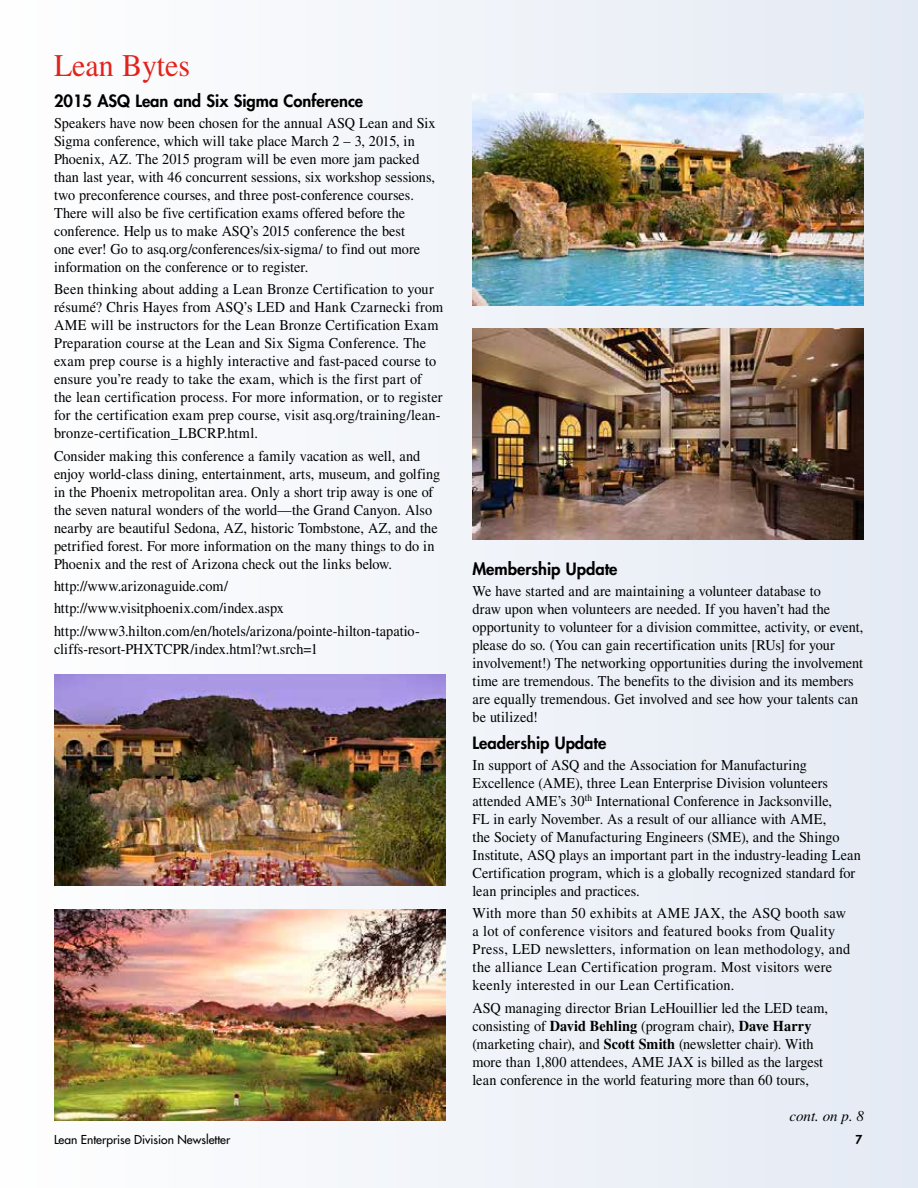
<style>
.page{position:relative;width:918px;height:1188px;background:#f1f4f9}
.page>*{position:absolute;margin:0;border:0;box-sizing:border-box;transform-origin:0 0}
.t1{font:31.5px "Times LT Std";color:#e2231b;scale:.95 1}
.t2{font:800 16.5px "Futura Std";color:#000}
.t3{font:15px/18px "Times LT Std";letter-spacing:.005em;color:#000;scale:.95 1}
.t4{font:italic 15px "Times LT Std";color:#000}
.t5{font:500 12px "Futura Std";color:#000}
.t6{font:800 12px "Futura Std";color:#000}
.s1{font-weight:700}
</style>
<div class="page">
<img style="left:54px;top:674px;width:392px;height:212px">
<img style="left:54px;top:909px;width:392px;height:211px">
<img style="left:472px;top:94px;width:392px;height:211px">
<img style="left:472px;top:329px;width:392px;height:211px">
<h1 class="t1" style="left:54px;top:47px;width:145px">Lean Bytes</h1>
<p class="t2" style="left:54px;top:90px;width:311px">2015 ASQ Lean and Six Sigma Conference</p>
<p class="t3" style="left:54px;top:114px;width:403px">Speakers have now been chosen for the annual ASQ Lean and Six Sigma conference, which will take place March 2 – 3, 2015, in Phoenix, AZ. The 2015 program will be even more jam packed than last year, with 46 concurrent sessions, six workshop sessions, two preconference courses, and three post-conference courses.<br>There will also be five certification exams offered before the conference. Help us to make ASQ’s 2015 conference the best<br>one ever! Go to asq.org/conferences/six-sigma/ to find out more information on the conference or to register.</p>
<p class="t3" style="left:54px;top:280px;width:411px">Been thinking about adding a Lean Bronze Certification to your résumé? Chris Hayes from ASQ’s LED and Hank Czarnecki from AME will be instructors for the Lean Bronze Certification Exam Preparation course at the Lean and Six Sigma Conference. The exam prep course is a highly interactive and fast-paced course to ensure you’re ready to take the exam, which is the first part of the lean certification process. For more information, or to register for the certification exam prep course, visit asq.org/training/lean&shy;bronze-certification_LBCRP.html.</p>
<p class="t3" style="left:54px;top:447px;width:408px">Consider making this conference a family vacation as well, and enjoy world-class dining, entertainment, arts, museum, and golfing in the Phoenix metropolitan area. Only a short trip away is one of the seven natural wonders of the world—the Grand Canyon. Also nearby are beautiful Sedona, AZ, historic Tombstone, AZ, and the petrified forest. For more information on the many things to do in Phoenix and the rest of Arizona check out the links below.</p>
<p class="t3" style="left:54px;top:575px;width:387px;line-height:22.4px">http://www.arizonaguide.com/ http://www.visitphoenix.com/index.aspx http://www3.hilton.com/en/hotels/arizona/pointe-hilton-tapatio-</p>
<p class="t3" style="left:54px;top:640px;width:279px">cliffs-resort-PHXTCPR/index.html?wt.srch=1</p>
<p class="t2" style="left:472px;top:558px;width:147px">Membership Update</p>
<p class="t3" style="left:472px;top:582px;width:413px">We have started and are maintaining a volunteer database to<br>draw upon when volunteers are needed. If you haven’t had the opportunity to volunteer for a division committee, activity, or event, please do so. (You can gain recertification units [RUs] for your involvement!) The networking opportunities during the involvement time are tremendous. The benefits to the division and its members are equally tremendous. Get involved and see how your talents can be utilized!</p>
<p class="t2" style="left:472px;top:732px;width:135px">Leadership Update</p>
<p class="t3" style="left:472px;top:756px;width:411px">In support of ASQ and the Association for Manufacturing Excellence (AME), three Lean Enterprise Division volunteers attended AME’s 30<sup>th</sup> International Conference in Jacksonville,<br>FL in early November. As a result of our alliance with AME,<br>the Society of Manufacturing Engineers (SME), and the Shingo Institute, ASQ plays an important part in the industry-leading Lean Certification program, which is a globally recognized standard for lean principles and practices.</p>
<p class="t3" style="left:473px;top:904px;width:399px">With more than 50 exhibits at AME JAX, the ASQ booth saw a lot of conference visitors and featured books from Quality Press, LED newsletters, information on lean methodology, and the alliance Lean Certification program. Most visitors were keenly interested in our Lean Certification.</p>
<p class="t3" style="left:473px;top:998px;width:376px">ASQ managing director Brian LeHouillier led the LED team, consisting of <span class="s1">David Behling</span> (program chair), <span class="s1">Dave Harry </span>(marketing chair), and <span class="s1">Scott Smith</span> (newsletter chair). With more than 1,800 attendees, AME JAX is billed as the largest lean conference in the world featuring more than 60 tours,</p>
<p class="t4" style="left:789px;top:1107px;width:76px">cont. on p. 8</p>
<p class="t5" style="left:54px;top:1132px;width:178px">Lean Enterprise Division Newsletter</p>
<p class="t6" style="left:855px;top:1132px;width:8px">7</p>
</div>
